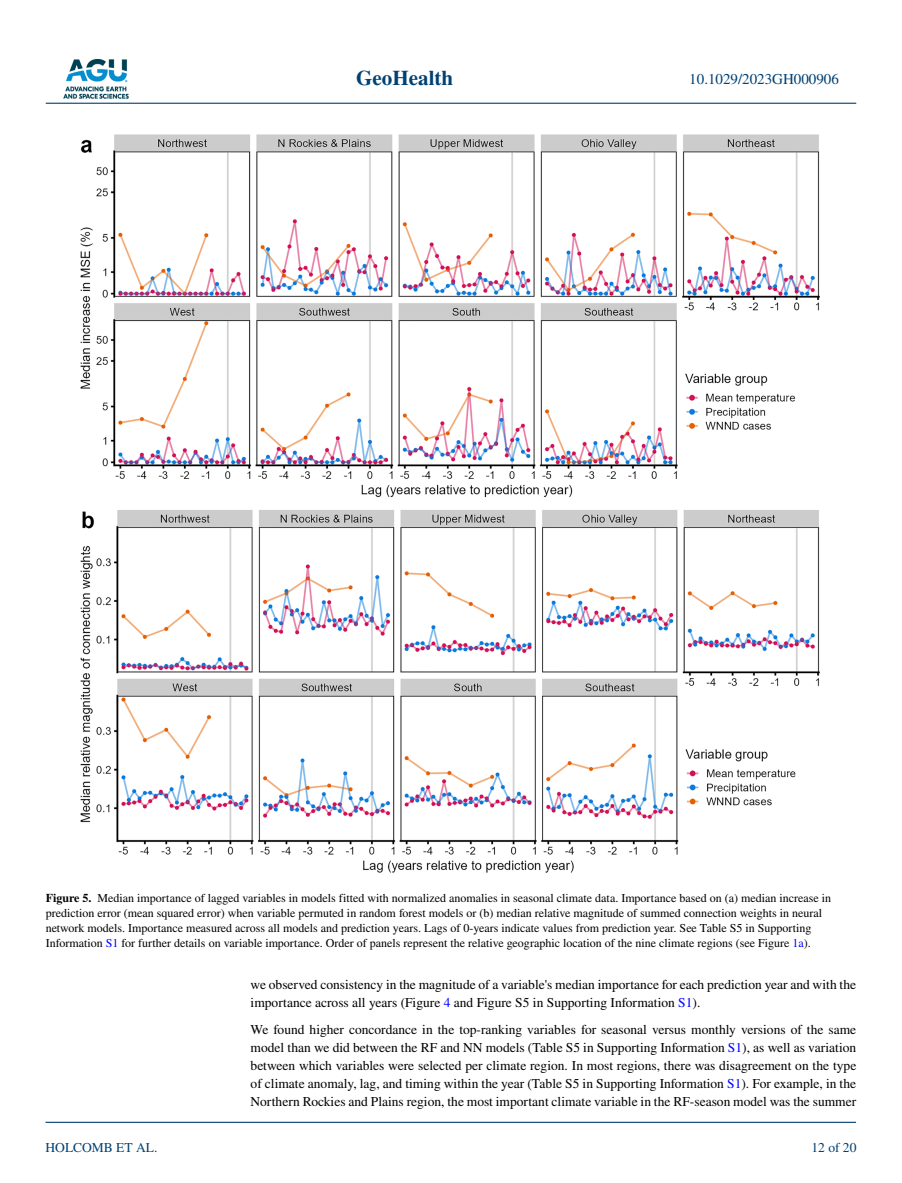
<style>
.page{position:relative;width:902px;height:1183px;background:#fff}
.page>*{position:absolute;margin:0;border:0;box-sizing:border-box;transform-origin:0 0}
.t1{font:700 21px "STIX";color:#004174}
.t2{font:15px "STIX";color:#004174}
.t3{font:13.5px/18px "STIX";color:#000}
.t4{font:13.5px "STIX";color:#004174}
.t5{font:12px/15px "STIX";color:#000}
.s1{font-weight:700}
.s2{color:#00f}
</style>
<div class="page">
<img style="left:63px;top:60px;width:65px;height:39px">
<hr style="left:46px;top:103px;width:810px;height:1px;background:#004174">
<hr style="left:45px;top:1121px;width:810px;height:1px;background:#004174">
<img style="left:80px;top:134px;width:740px;height:739px">
<h1 class="t1" style="left:356px;top:66px;width:98px">GeoHealth</h1>
<p class="t2" style="left:689px;top:69px;width:151px">10.1029/2023GH000906</p>
<p class="t5" style="left:46px;top:891px;width:786px"><span class="s1">Figure 5.</span> Median importance of lagged variables in models fitted with normalized anomalies in seasonal climate data. Importance based on (a) median increase in prediction error (mean squared error) when variable permuted in random forest models or (b) median relative magnitude of summed connection weights in neural network models. Importance measured across all models and prediction years. Lags of 0-years indicate values from prediction year. See Table S5 in Supporting Information <span class="s2">S1</span> for further details on variable importance. Order of panels represent the relative geographic location of the nine climate regions (see Figure <span class="s2">1a</span>).</p>
<p class="t4" style="left:45px;top:1138px;width:113px">HOLCOMB ET AL.</p>
<p class="t3" style="left:250px;top:976px;width:607px">we observed consistency in the magnitude of a variable's median importance for each prediction year and with the importance across all years (Figure <span class="s2">4</span> and Figure S5 in Supporting Information <span class="s2">S1</span>).</p>
<p class="t3" style="left:250px;top:1021px;width:607px;text-align:justify">We found higher concordance in the top-ranking variables for seasonal versus monthly versions of the same model than we did between the RF and NN models (Table S5 in Supporting Information <span class="s2">S1</span>), as well as variation between which variables were selected per climate region. In most regions, there was disagreement on the type of climate anomaly, lag, and timing within the year (Table S5 in Supporting Information <span class="s2">S1</span>). For example, in the Northern Rockies and Plains region, the most important climate variable in the RF-season model was the summer</p>
<p class="t4" style="left:811px;top:1138px;width:46px">12 of 20</p>
</div>
